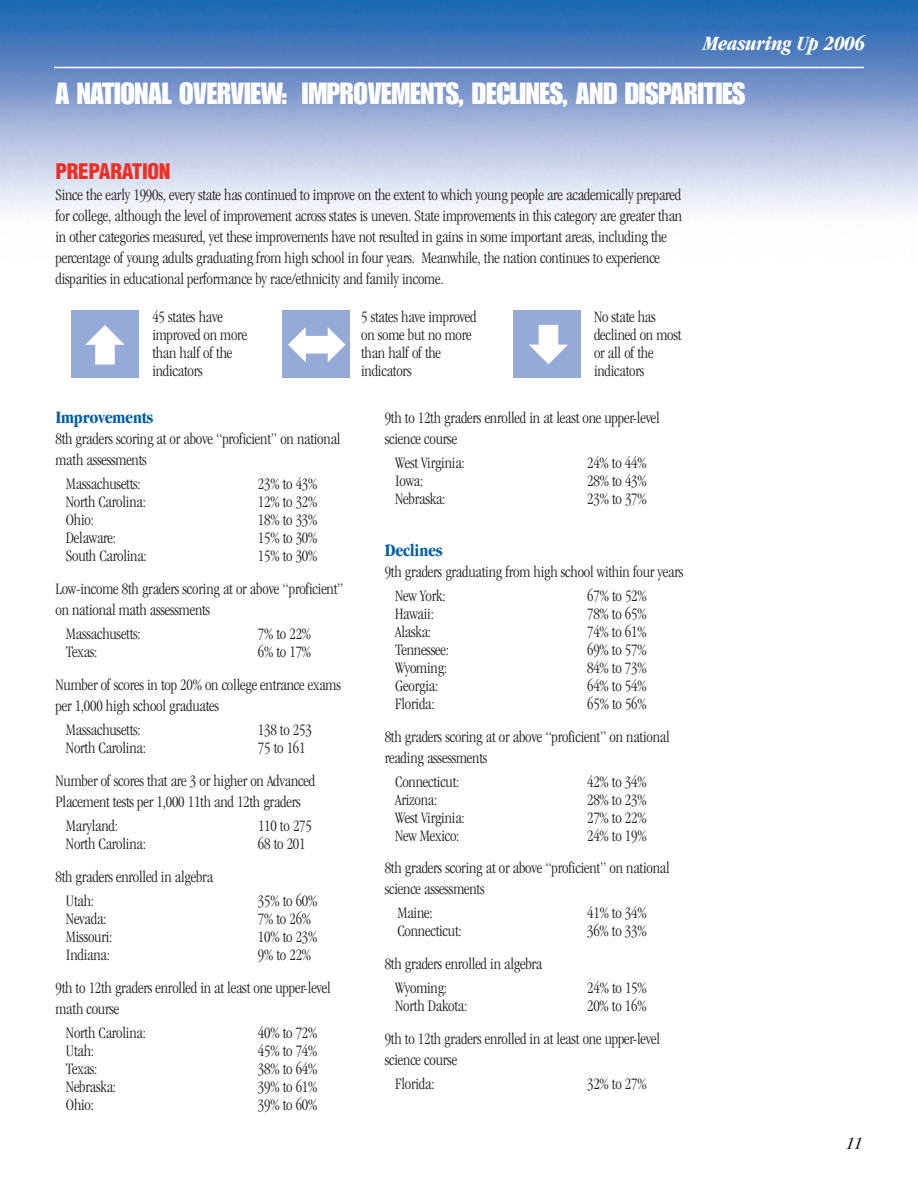
<style>
.page{position:relative;width:918px;height:1188px;background:#fff}
.page>*{position:absolute;margin:0;border:0;box-sizing:border-box;transform-origin:0 0}
.t1{font:30px "Impact";letter-spacing:-.01em;color:#fff}
.t2{font:italic 700 condensed 21px "Garamond";letter-spacing:-.015em;color:#fff}
.t3{font:900 condensed 21px "Helvetica";letter-spacing:-.015em;color:#ee2e22}
.t4{font:700 condensed 18px "Garamond";letter-spacing:-.015em;color:#015dab}
.t5{font:italic condensed 18px "Garamond";color:#231f20}
.t6{font:300 condensed 16.5px/24px "Garamond";letter-spacing:-.01em;color:#231f20}
</style>
<div class="page">
<img style="left:0;top:0;width:918px;height:217px">
<hr style="left:54px;top:67px;width:810px;height:1px;background:#fff">
<div style="left:71px;top:310px;width:68px;height:68px;background:#95aad6"></div>
<svg style="left:85px;top:325px;width:40px;height:40px"></svg>
<div style="left:514px;top:310px;width:67px;height:68px;background:#95aad6"></div>
<svg style="left:529px;top:325px;width:39px;height:39px"></svg>
<div style="left:282px;top:310px;width:68px;height:68px;background:#95aad6"></div>
<svg style="left:288px;top:327px;width:58px;height:35px"></svg>
<p class="t2" style="left:703px;top:35px;width:163px">Measuring Up 2006</p>
<h1 class="t1" style="left:56px;top:82px;width:692px">A NATIONAL OVERVIEW: IMPROVEMENTS, DECLINES, AND DISPARITIES</h1>
<p class="t3" style="left:56px;top:164px;width:117px">PREPARATION</p>
<p class="t6" style="left:56px;top:186px;width:628px;line-height:21px">Since the early 1990s, every state has continued to improve on the extent to which young people are academically prepared for college, although the level of improvement across states is uneven. State improvements in this category are greater than in other categories measured, yet these improvements have not resulted in gains in some important areas, including the percentage of young adults graduating from high school in four years. Meanwhile, the nation continues to experience disparities in educational performance by race/ethnicity and family income.</p>
<p class="t6" style="left:152px;top:309px;width:96px;line-height:18px">45 states have improved on more than half of the indicators</p>
<p class="t6" style="left:594px;top:309px;width:89px;line-height:18px">No state has declined on most or all of the indicators</p>
<p class="t6" style="left:361px;top:309px;width:117px;line-height:18px">5 states have improved on some but no more than half of the indicators</p>
<p class="t4" style="left:56px;top:411px;width:99px">Improvements</p>
<p class="t6" style="left:56px;top:430px;width:287px;line-height:21px">8th graders scoring at or above “proficient” on national math assessments</p>
<p class="t6" style="left:66px;top:473px;width:76px">Massachusetts:</p>
<p class="t6" style="left:258px;top:473px;width:61px">23% to 43%</p>
<p class="t6" style="left:66px;top:491px;width:82px">North Carolina:</p>
<p class="t6" style="left:258px;top:491px;width:61px">12% to 32%</p>
<p class="t6" style="left:66px;top:509px;width:30px">Ohio:</p>
<p class="t6" style="left:258px;top:509px;width:61px">18% to 33%</p>
<p class="t6" style="left:66px;top:527px;width:52px">Delaware:</p>
<p class="t6" style="left:258px;top:527px;width:61px">15% to 30%</p>
<p class="t6" style="left:66px;top:545px;width:82px">South Carolina:</p>
<p class="t6" style="left:55px;top:541px;width:290px;line-height:33px;text-indent:202px">15% to 30%<br>Low-income 8th graders scoring at or above “proficient”</p>
<p class="t6" style="left:66px;top:599px;width:146px;text-indent:-10px">on national math assessments<br>Massachusetts:</p>
<p class="t6" style="left:258px;top:623px;width:55px">7% to 22%</p>
<p class="t6" style="left:55px;top:637px;width:287px;line-height:33px;text-indent:202px">6% to 17%<br>Number of scores in top 20% on college entrance exams</p>
<p class="t6" style="left:66px;top:695px;width:155px;text-indent:-10px">per 1,000 high school graduates<br>Massachusetts:</p>
<p class="t6" style="left:66px;top:641px;width:33px">Texas:</p>
<p class="t6" style="left:258px;top:719px;width:55px">138 to 253</p>
<p class="t6" style="left:55px;top:733px;width:261px;line-height:33px;text-indent:202px">75 to 161<br>Number of scores that are 3 or higher on Advanced</p>
<p class="t6" style="left:66px;top:791px;width:236px;text-indent:-10px">Placement tests per 1,000 11th and 12th graders<br>Maryland:</p>
<p class="t6" style="left:66px;top:737px;width:82px">North Carolina:</p>
<p class="t6" style="left:258px;top:815px;width:55px">110 to 275</p>
<p class="t6" style="left:66px;top:833px;width:82px">North Carolina:</p>
<p class="t6" style="left:258px;top:833px;width:49px">68 to 201</p>
<p class="t6" style="left:66px;top:866px;width:149px;text-indent:-10px">8th graders enrolled in algebra<br>Utah:</p>
<p class="t6" style="left:258px;top:890px;width:61px">35% to 60%</p>
<p class="t6" style="left:66px;top:908px;width:42px">Nevada:</p>
<p class="t6" style="left:258px;top:908px;width:55px">7% to 26%</p>
<p class="t6" style="left:66px;top:926px;width:48px">Missouri:</p>
<p class="t6" style="left:258px;top:926px;width:61px">10% to 23%</p>
<p class="t6" style="left:66px;top:944px;width:45px">Indiana:</p>
<p class="t6" style="left:55px;top:940px;width:277px;line-height:33px;text-indent:202px">9% to 22%<br>9th to 12th graders enrolled in at least one upper-level</p>
<p class="t6" style="left:66px;top:998px;width:82px;text-indent:-10px">math course<br>North Carolina:</p>
<p class="t6" style="left:258px;top:1022px;width:61px">40% to 72%</p>
<p class="t6" style="left:66px;top:1040px;width:30px">Utah:</p>
<p class="t6" style="left:258px;top:1040px;width:61px">45% to 74%</p>
<p class="t6" style="left:66px;top:1058px;width:33px">Texas:</p>
<p class="t6" style="left:258px;top:1058px;width:61px">38% to 64%</p>
<p class="t6" style="left:66px;top:1076px;width:52px">Nebraska:</p>
<p class="t6" style="left:258px;top:1076px;width:61px">39% to 61%</p>
<p class="t6" style="left:66px;top:1094px;width:30px">Ohio:</p>
<p class="t6" style="left:258px;top:1094px;width:61px">39% to 60%</p>
<p class="t6" style="left:385px;top:408px;width:277px;line-height:21px">9th to 12th graders enrolled in at least one upper-level science course</p>
<p class="t6" style="left:395px;top:452px;width:71px">West Virginia:</p>
<p class="t6" style="left:587px;top:452px;width:61px">24% to 44%</p>
<p class="t6" style="left:395px;top:470px;width:30px">Iowa:</p>
<p class="t6" style="left:587px;top:470px;width:61px">28% to 43%</p>
<p class="t6" style="left:395px;top:488px;width:52px">Nebraska:</p>
<p class="t6" style="left:587px;top:488px;width:61px">23% to 37%</p>
<p class="t4" style="left:385px;top:543px;width:60px">Declines</p>
<p class="t6" style="left:395px;top:561px;width:290px;text-indent:-10px">9th graders graduating from high school within four years<br>New York:</p>
<p class="t6" style="left:587px;top:585px;width:61px">67% to 52%</p>
<p class="t6" style="left:395px;top:603px;width:40px">Hawaii:</p>
<p class="t6" style="left:587px;top:603px;width:61px">78% to 65%</p>
<p class="t6" style="left:395px;top:621px;width:37px">Alaska:</p>
<p class="t6" style="left:587px;top:621px;width:61px">74% to 61%</p>
<p class="t6" style="left:395px;top:639px;width:55px">Tennessee:</p>
<p class="t6" style="left:587px;top:639px;width:61px">69% to 57%</p>
<p class="t6" style="left:395px;top:657px;width:53px">Wyoming:</p>
<p class="t6" style="left:587px;top:657px;width:61px">84% to 73%</p>
<p class="t6" style="left:395px;top:675px;width:45px">Georgia:</p>
<p class="t6" style="left:587px;top:675px;width:61px">64% to 54%</p>
<p class="t6" style="left:395px;top:693px;width:41px">Florida:</p>
<p class="t6" style="left:385px;top:688px;width:287px;line-height:33px;text-indent:202px">65% to 56%<br>8th graders scoring at or above “proficient” on national</p>
<p class="t6" style="left:395px;top:747px;width:94px;text-indent:-10px">reading assessments<br>Connecticut:</p>
<p class="t6" style="left:587px;top:771px;width:61px">42% to 34%</p>
<p class="t6" style="left:395px;top:789px;width:44px">Arizona:</p>
<p class="t6" style="left:587px;top:789px;width:61px">28% to 23%</p>
<p class="t6" style="left:395px;top:807px;width:71px">West Virginia:</p>
<p class="t6" style="left:587px;top:807px;width:61px">27% to 22%</p>
<p class="t6" style="left:395px;top:825px;width:66px">New Mexico:</p>
<p class="t6" style="left:385px;top:820px;width:287px;line-height:33px;text-indent:202px">24% to 19%<br>8th graders scoring at or above “proficient” on national</p>
<p class="t6" style="left:398px;top:879px;width:89px;text-indent:-13px">science assessments<br>Maine:</p>
<p class="t6" style="left:587px;top:902px;width:61px">41% to 34%</p>
<p class="t6" style="left:398px;top:920px;width:66px">Connecticut:</p>
<p class="t6" style="left:587px;top:920px;width:61px">36% to 33%</p>
<p class="t6" style="left:395px;top:953px;width:149px;text-indent:-10px">8th graders enrolled in algebra<br>Wyoming:</p>
<p class="t6" style="left:587px;top:977px;width:61px">24% to 15%</p>
<p class="t6" style="left:385px;top:991px;width:277px;line-height:33px;text-indent:202px">20% to 16%<br>9th to 12th graders enrolled in at least one upper-level</p>
<p class="t6" style="left:395px;top:1049px;width:63px;text-indent:-10px">science course<br>Florida:</p>
<p class="t6" style="left:395px;top:995px;width:74px">North Dakota:</p>
<p class="t6" style="left:587px;top:1073px;width:61px">32% to 27%</p>
<p class="t5" style="left:847px;top:1137px;width:17px">11</p>
</div>
